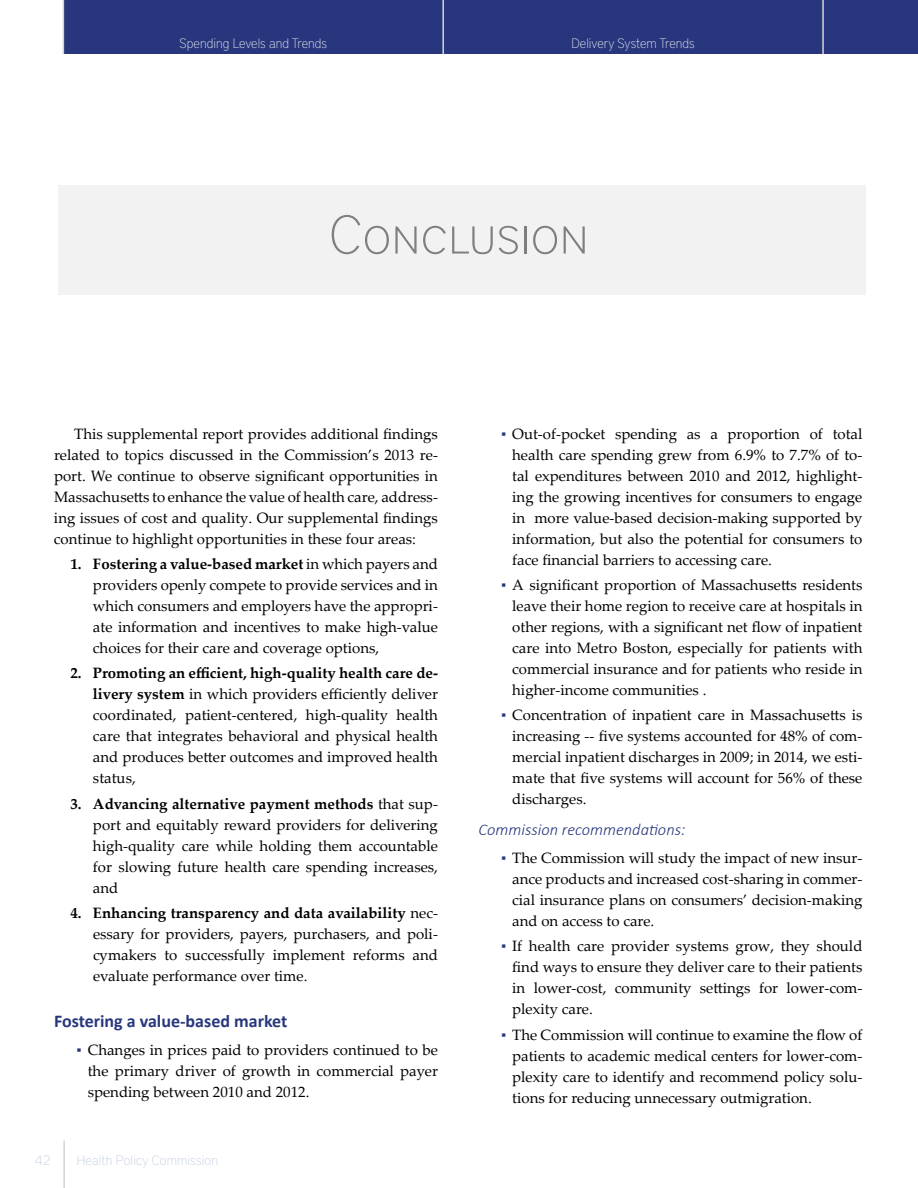
<style>
.page{position:relative;width:918px;height:1188px;background:#fff}
.page>*{position:absolute;margin:0;border:0;box-sizing:border-box;transform-origin:0 0}
.t1{font:100 54px "District Pro";color:#7f7f7f}
.t2{font:700 18px "Calibri";color:#28377d}
.t3{font:italic 300 16.5px "Calibri";color:#28377d}
.t4{font:15px/21px "Palatino Linotype";color:#000;text-align:justify}
.t5{font:100 13.5px "District Pro";color:#dfe5ef}
.t6{font:100 13.5px "District Pro";letter-spacing:.01em;color:#c3cfe1}
.s1{font-weight:700}
.s2{color:#28377d}
</style>
<div class="page">
<div style="left:64px;top:0;width:854px;height:54px;background:#28377d"></div>
<hr style="left:63px;top:0;width:1px;height:54px;background:#d4d4d4">
<hr style="left:442px;top:0;width:2px;height:54px;background:#d4d4d4">
<hr style="left:822px;top:0;width:2px;height:54px;background:#d4d4d4">
<hr style="left:63px;top:1140px;width:2px;height:48px;background:#d4d4d4">
<div style="left:59px;top:185px;width:807px;height:110px;background:#f2f2f2"></div>
<p class="t5" style="left:179px;top:34px;width:149px">Spending Levels and Trends</p>
<p class="t5" style="left:571px;top:34px;width:125px">Delivery System Trends</p>
<h1 class="t1" style="left:329px;top:196px;width:261px">Conclusion</h1>
<p class="t4" style="left:54px;top:422px;width:386px;text-indent:20px">This supplemental report provides additional findings related to topics discussed in the Commission’s 2013 re&shy;port. We continue to observe significant opportunities in Massachusetts to enhance the value of health care, address&shy;ing issues of cost and quality. Our supplemental findings continue to highlight opportunities in these four areas:</p>
<p class="t4" style="left:93px;top:553px;width:347px;text-indent:-22px"><span class="s1">1. Fostering a value-based market</span> in which payers and providers openly compete to provide services and in which consumers and employers have the appropri&shy;ate information and incentives to make high-value choices for their care and coverage options,</p>
<p class="t4" style="left:93px;top:662px;width:347px;text-indent:-22px"><span class="s1">2. Promoting an efficient, high-quality health care de&shy;livery system</span> in which providers efficiently deliver coordinated, patient-centered, high-quality health care that integrates behavioral and physical health and produces better outcomes and improved health status,</p>
<p class="t4" style="left:93px;top:792px;width:347px;text-indent:-22px"><span class="s1">3. Advancing alternative payment methods</span> that sup&shy;port and equitably reward providers for delivering high-quality care while holding them accountable for slowing future health care spending increases, and</p>
<p class="t4" style="left:93px;top:902px;width:347px;text-indent:-23px"><span class="s1">4. Enhancing transparency and data availability</span> nec&shy;essary for providers, payers, purchasers, and poli&shy;cymakers to successfully implement reforms and evaluate performance over time.</p>
<p class="t2" style="left:54px;top:1010px;width:235px">Fostering a value-based market</p>
<p class="t4" style="left:88px;top:1039px;width:352px;text-indent:-11px"><span class="s2">▪</span> Changes in prices paid to providers continued to be the primary driver of growth in commercial payer spending between 2010 and 2012.</p>
<p class="t6" style="left:35px;top:1150px;width:17px">42</p>
<p class="t6" style="left:77px;top:1150px;width:143px">Health Policy Commission</p>
<p class="t4" style="left:512px;top:422px;width:352px;text-indent:-11px"><span class="s2">▪</span> Out-of-pocket spending as a proportion of total health care spending grew from 6.9% to 7.7% of to&shy;tal expenditures between 2010 and 2012, highlight&shy;ing the growing incentives for consumers to engage in more value-based decision-making supported by information, but also the potential for consumers to face financial barriers to accessing care.</p>
<p class="t4" style="left:512px;top:574px;width:352px;text-indent:-11px"><span class="s2">▪</span> A significant proportion of Massachusetts residents leave their home region to receive care at hospitals in other regions, with a significant net flow of inpatient care into Metro Boston, especially for patients with commercial insurance and for patients who reside in higher-income communities .</p>
<p class="t4" style="left:512px;top:704px;width:352px;text-indent:-11px"><span class="s2">▪</span> Concentration of inpatient care in Massachusetts is increasing -- five systems accounted for 48% of com&shy;mercial inpatient discharges in 2009; in 2014, we esti&shy;mate that five systems will account for 56% of these discharges.</p>
<p class="t3" style="left:478px;top:819px;width:208px">Commission recommendations:</p>
<p class="t4" style="left:512px;top:847px;width:352px;text-indent:-11px"><span class="s2">▪</span> The Commission will study the impact of new insur&shy;ance products and increased cost-sharing in commer&shy;cial insurance plans on consumers’ decision-making and on access to care.</p>
<p class="t4" style="left:512px;top:935px;width:352px;text-indent:-11px"><span class="s2">▪</span> If health care provider systems grow, they should find ways to ensure they deliver care to their patients in lower-cost, community settings for lower-com&shy;plexity care.</p>
<p class="t4" style="left:512px;top:1023px;width:352px;text-indent:-11px"><span class="s2">▪</span> The Commission will continue to examine the flow of patients to academic medical centers for lower-com&shy;plexity care to identify and recommend policy solu&shy;tions for reducing unnecessary outmigration.</p>
</div>
